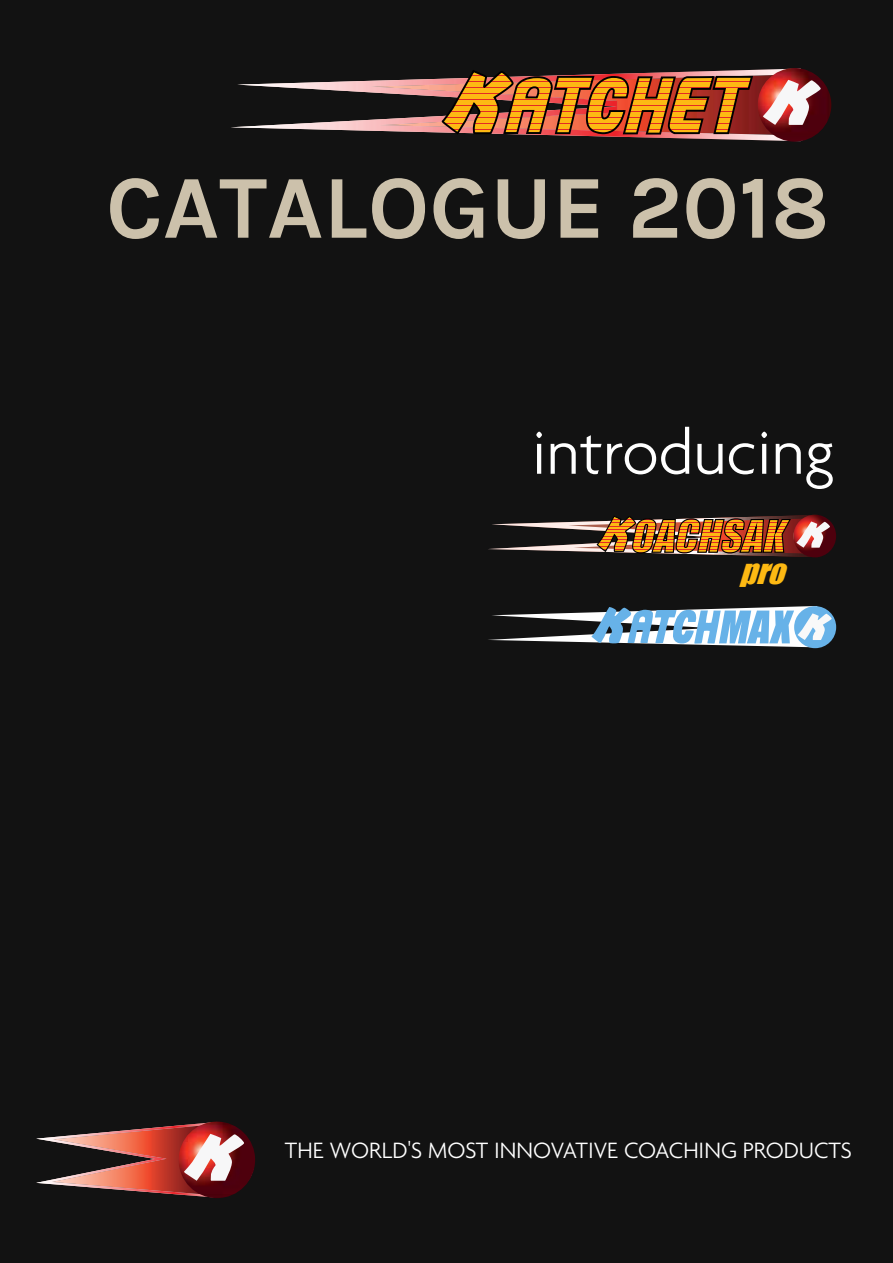
<style>
.page{position:relative;width:893px;height:1263px;background:#121212}
.page>*{position:absolute;margin:0;border:0;box-sizing:border-box;transform-origin:0 0}
.t1{font:700 90px "Karla";color:#ccc1ab}
.t2{font:300 66px "Agenda";color:#fff}
.t3{font:italic 31.5px "Impact";color:#fdb913}
.t4{font:300 24px "Agenda";color:#fff}
</style>
<div class="page">
<img style="left:231px;top:69px;width:585px;height:72px">
<img style="left:758px;top:68px;width:73px;height:74px;border-radius:37px">
<svg style="left:762px;top:80px;width:59px;height:45px;background:#ca8c8c"></svg>
<svg style="left:442px;top:70px;width:311px;height:65px;background:#b16324"></svg>
<img style="left:36px;top:1123px;width:218px;height:74px">
<img style="left:179px;top:1121px;width:76px;height:77px;border-radius:38px">
<svg style="left:183px;top:1134px;width:61px;height:47px;background:#cb8d8c"></svg>
<svg style="left:488px;top:515px;width:348px;height:42px"></svg>
<img style="left:793px;top:515px;width:43px;height:42px;border-radius:21px">
<img style="left:595px;top:516px;width:235px;height:38px">
<svg style="left:488px;top:606px;width:348px;height:41px"></svg>
<h1 class="t1" style="left:106px;top:155px;width:725px">CATALOGUE 2018</h1>
<h2 class="t2" style="left:531px;top:414px;width:305px">introducing</h2>
<h3 class="t3" style="left:739px;top:552px;width:58px">pro</h3>
<p class="t4" style="left:285px;top:1136px;width:569px">THE WORLD'S MOST INNOVATIVE COACHING PRODUCTS</p>
</div>
